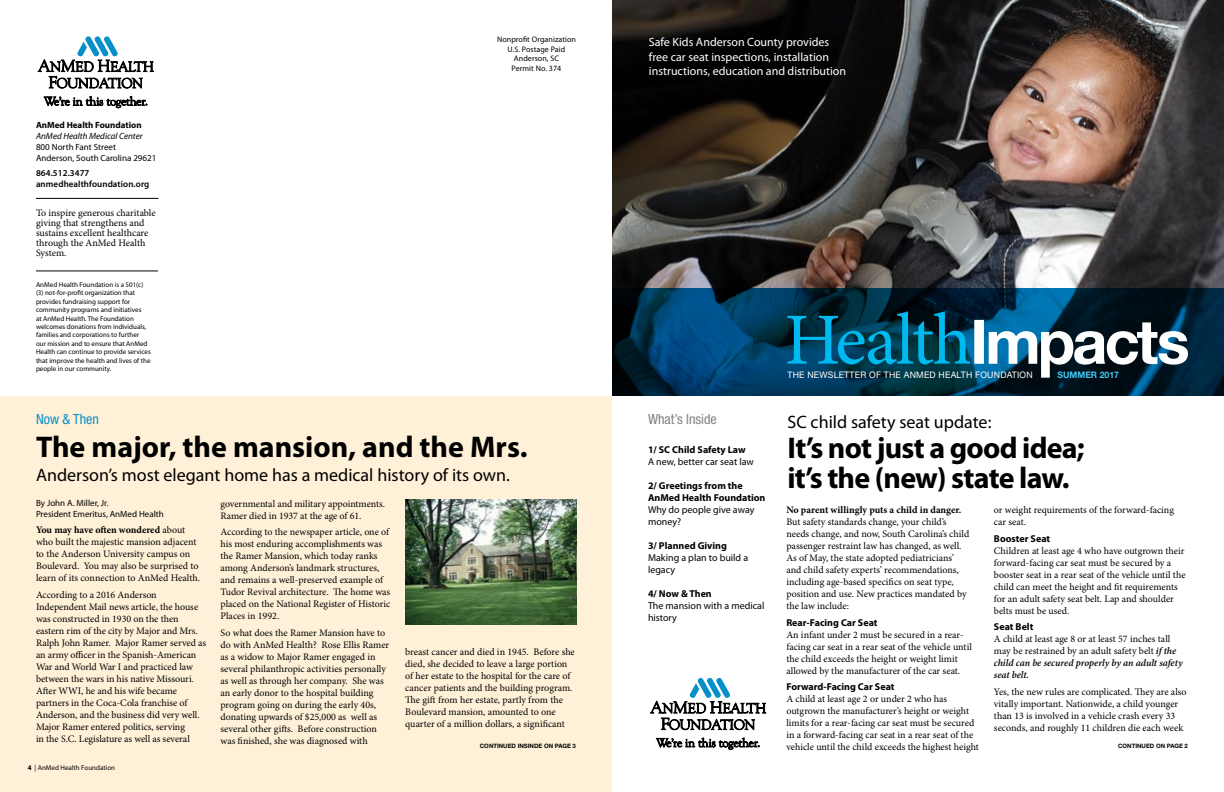
<style>
.page{position:relative;width:1224px;height:792px;background:#fff}
.page>*{position:absolute;margin:0;border:0;box-sizing:border-box;transform-origin:0 0}
.t1{font:700 30px "Myriad Pro";letter-spacing:-.025em;color:#000}
.t2{font:700 30px "Myriad Pro";color:#000}
.t3{font:18px "Myriad Pro";color:#000}
.t4{font:condensed 14px "Helvetica Neue LT Std";color:#808285}
.t5{font:condensed 14px "Helvetica Neue LT Std";color:#0b8fc6}
.t6{font:12px/14.4px "Myriad Pro";color:#fff}
.t7{font:10px/12px "Minion Pro";letter-spacing:-.005em;color:#000}
.t8{font:700 10px/12px "Myriad Pro";color:#000}
.t9{font:10px/12px "Myriad Pro";color:#000}
.t10{font:9px "Myriad Pro";color:#000}
.t11{font:9px "Helvetica Neue LT Std";letter-spacing:.025em;color:#fff}
.t12{font:600 9px "Myriad Pro";letter-spacing:.01em;color:#000}
.t13{font:italic 9px "Myriad Pro";color:#000}
.t14{font:700 9px "Myriad Pro";color:#000}
.t15{font:700 9px "Helvetica Neue LT Std";letter-spacing:.005em;color:#44c8f5;scale:.96 1}
.t16{font:8px "Myriad Pro";letter-spacing:.01em;color:#000}
.t17{font:7px/8.4px "Myriad Pro";color:#000}
.t18{font:700 6px "Helvetica Neue LT Std";color:#000}
.s1{font-weight:700}
.s2{font-weight:600;font-style:italic}
</style>
<div class="page">
<img style="left:612px;top:0;width:612px;height:288px">
<div style="left:0;top:396px;width:612px;height:396px;background:#fff1d8"></div>
<svg style="left:612px;top:288px;width:612px;height:108px;background:#002e4b"></svg>
<svg style="left:787px;top:311px;width:401px;height:67px;background:#2a6178"></svg>
<svg style="left:650px;top:678px;width:116px;height:52px"></svg>
<svg style="left:656px;top:738px;width:104px;height:11px"></svg>
<hr style="left:36px;top:271px;width:122px;height:1px;background:#000">
<hr style="left:36px;top:198px;width:122px;height:1px;background:#000">
<svg style="left:38px;top:36px;width:116px;height:52px"></svg>
<svg style="left:44px;top:96px;width:103px;height:12px"></svg>
<img style="left:405px;top:499px;width:171px;height:126px">
<p class="t14" style="left:36px;top:120px;width:107px">AnMed Health Foundation</p>
<p class="t13" style="left:36px;top:131px;width:108px">AnMed Health Medical Center</p>
<p class="t10" style="left:36px;top:142px;width:82px">800 North Fant Street</p>
<p class="t10" style="left:36px;top:153px;width:122px">Anderson, South Carolina 29621</p>
<p class="t12" style="left:36px;top:168px;width:55px">864.512.3477</p>
<p class="t12" style="left:36px;top:179px;width:115px">anmedhealthfoundation.org</p>
<p class="t7" style="left:36px;top:209px;width:121px;line-height:10px">To inspire generous charitable giving that strengthens and sustains excellent healthcare through the AnMed Health<br>System.</p>
<p class="t17" style="left:36px;top:281px;width:116px">AnMed Health Foundation is a 501(c) (3) not-for-profit organization that provides fundraising support for community programs and initiatives<br>at AnMed Health. The Foundation welcomes donations from individuals, families and corporations to further our mission and to ensure that AnMed Health can continue to provide services that improve the health and lives of the people in our community.</p>
<p class="t16" style="left:497px;top:35px;width:81px">Nonprofit Organization</p>
<p class="t16" style="left:508px;top:45px;width:59px">U.S. Postage Paid</p>
<p class="t16" style="left:514px;top:54px;width:47px">Anderson, SC</p>
<p class="t16" style="left:512px;top:64px;width:51px">Permit No. 374</p>
<p class="t5" style="left:36px;top:411px;width:64px">Now &amp; Then</p>
<p class="t2" style="left:36px;top:430px;width:493px">The major, the mansion, and the Mrs.</p>
<p class="t3" style="left:36px;top:465px;width:475px">Anderson’s most elegant home has a medical history of its own.</p>
<p class="t10" style="left:36px;top:498px;width:74px">By John A. Miller, Jr.</p>
<p class="t10" style="left:36px;top:509px;width:129px">President Emeritus, AnMed Health</p>
<p class="t7" style="left:36px;top:525px;width:166px"><span class="s1">You may have often wondered</span> about who built the majestic mansion adjacent to the Anderson University campus on Boulevard. You may also be surprised to learn of its connection to AnMed Health.</p>
<p class="t7" style="left:36px;top:589px;width:172px">According to a 2016 Anderson Independent Mail news article, the house was constructed in 1930 on the then eastern rim of the city by Major and Mrs.<br>Ralph John Ramer. Major Ramer served as an army officer in the Spanish-American War and World War I and practiced law between the wars in his native Missouri.<br>After WWI, he and his wife became partners in the Coca-Cola franchise of Anderson, and the business did very well.<br>Major Ramer entered politics, serving<br>in the S.C. Legislature as well as several</p>
<p class="t17" style="left:28px;top:764px;width:89px"><span class="s1">4</span> | AnMed Health Foundation</p>
<p class="t7" style="left:220px;top:498px;width:166px">governmental and military appointments.<br>Ramer died in 1937 at the age of 61.</p>
<p class="t7" style="left:220px;top:526px;width:171px">According to the newspaper article, one of his most enduring accomplishments was the Ramer Mansion, which today ranks among Anderson’s landmark structures, and remains a well-preserved example of Tudor Revival architecture. The home was placed on the National Register of Historic Places in 1992.</p>
<p class="t7" style="left:220px;top:627px;width:170px">So what does the Ramer Mansion have to do with AnMed Health? Rose Ellis Ramer as a widow to Major Ramer engaged in several philanthropic activities personally as well as through her company. She was an early donor to the hospital building program going on during the early 40s, donating upwards of $25,000 as well as several other gifts. Before construction was finished, she was diagnosed with</p>
<p class="t7" style="left:405px;top:646px;width:171px">breast cancer and died in 1945. Before she died, she decided to leave a large portion of her estate to the hospital for the care of cancer patients and the building program.<br>The gift from her estate, partly from the Boulevard mansion, amounted to one quarter of a million dollars, a significant</p>
<p class="t18" style="left:480px;top:742px;width:98px">CONTINUED INSINDE ON PAGE 3</p>
<p class="t6" style="left:649px;top:35px;width:199px">Safe Kids Anderson County provides free car seat inspections, installation instructions, education and distribution</p>
<p class="t4" style="left:648px;top:411px;width:70px">What’s Inside</p>
<p class="t8" style="left:648px;top:444px;width:99px">1/ SC Child Safety Law</p>
<p class="t9" style="left:648px;top:456px;width:107px">A new, better car seat law</p>
<p class="t8" style="left:648px;top:480px;width:119px">2/ Greetings from the<br>AnMed Health Foundation</p>
<p class="t9" style="left:648px;top:504px;width:108px">Why do people give away money?</p>
<p class="t8" style="left:648px;top:540px;width:81px">3/ Planned Giving</p>
<p class="t9" style="left:648px;top:552px;width:102px">Making a plan to build a legacy</p>
<p class="t8" style="left:648px;top:588px;width:65px">4/ Now &amp; Then</p>
<p class="t9" style="left:648px;top:600px;width:118px">The mansion with a medical history</p>
<p class="t11" style="left:788px;top:369px;width:247px">THE NEWSLETTER OF THE ANMED HEALTH FOUNDATION</p>
<p class="t15" style="left:1058px;top:370px;width:66px">SUMMER 2017</p>
<p class="t3" style="left:788px;top:412px;width:205px">SC child safety seat update:</p>
<p class="t1" style="left:788px;top:431px;width:299px">It’s not just a good idea;</p>
<p class="t1" style="left:788px;top:461px;width:284px">it’s the (new) state law.</p>
<p class="t7" style="left:786px;top:504px;width:184px"><span class="s1">No parent willingly puts a child in danger.<br></span>But safety standards change, your child’s needs change, and now, South Carolina’s child passenger restraint law has changed, as well.<br>As of May, the state adopted pediatricians’ and child safety experts’ recommendations, including age-based specifics on seat type, position and use. New practices mandated by the law include:</p>
<p class="t8" style="left:786px;top:616px;width:93px">Rear-Facing Car Seat</p>
<p class="t7" style="left:786px;top:629px;width:187px">An infant under 2 must be secured in a rear&shy;facing car seat in a rear seat of the vehicle until the child exceeds the height or weight limit allowed by the manufacturer of the car seat.</p>
<p class="t8" style="left:786px;top:681px;width:110px">Forward-Facing Car Seat</p>
<p class="t7" style="left:786px;top:693px;width:194px">A child at least age 2 or under 2 who has outgrown the manufacturer’s height or weight limits for a rear-facing car seat must be secured in a forward-facing car seat in a rear seat of the vehicle until the child exceeds the highest height</p>
<p class="t7" style="left:994px;top:504px;width:182px">or weight requirements of the forward-facing car seat.</p>
<p class="t8" style="left:994px;top:532px;width:58px">Booster Seat</p>
<p class="t7" style="left:994px;top:545px;width:193px">Children at least age 4 who have outgrown their forward-facing car seat must be secured by a booster seat in a rear seat of the vehicle until the child can meet the height and fit requirements for an adult safety seat belt. Lap and shoulder belts must be used.</p>
<p class="t8" style="left:994px;top:621px;width:41px">Seat Belt</p>
<p class="t7" style="left:994px;top:633px;width:190px">A child at least age 8 or at least 57 inches tall may be restrained by an adult safety belt <span class="s2">if the child can be secured properly by an adult safety seat belt.</span></p>
<p class="t7" style="left:994px;top:686px;width:194px">Yes, the new rules are complicated. They are also vitally important. Nationwide, a child younger than 13 is involved in a vehicle crash every 33 seconds, and roughly 11 children die each week</p>
<p class="t18" style="left:1118px;top:742px;width:71px">CONTINUED ON PAGE 2</p>
</div>
